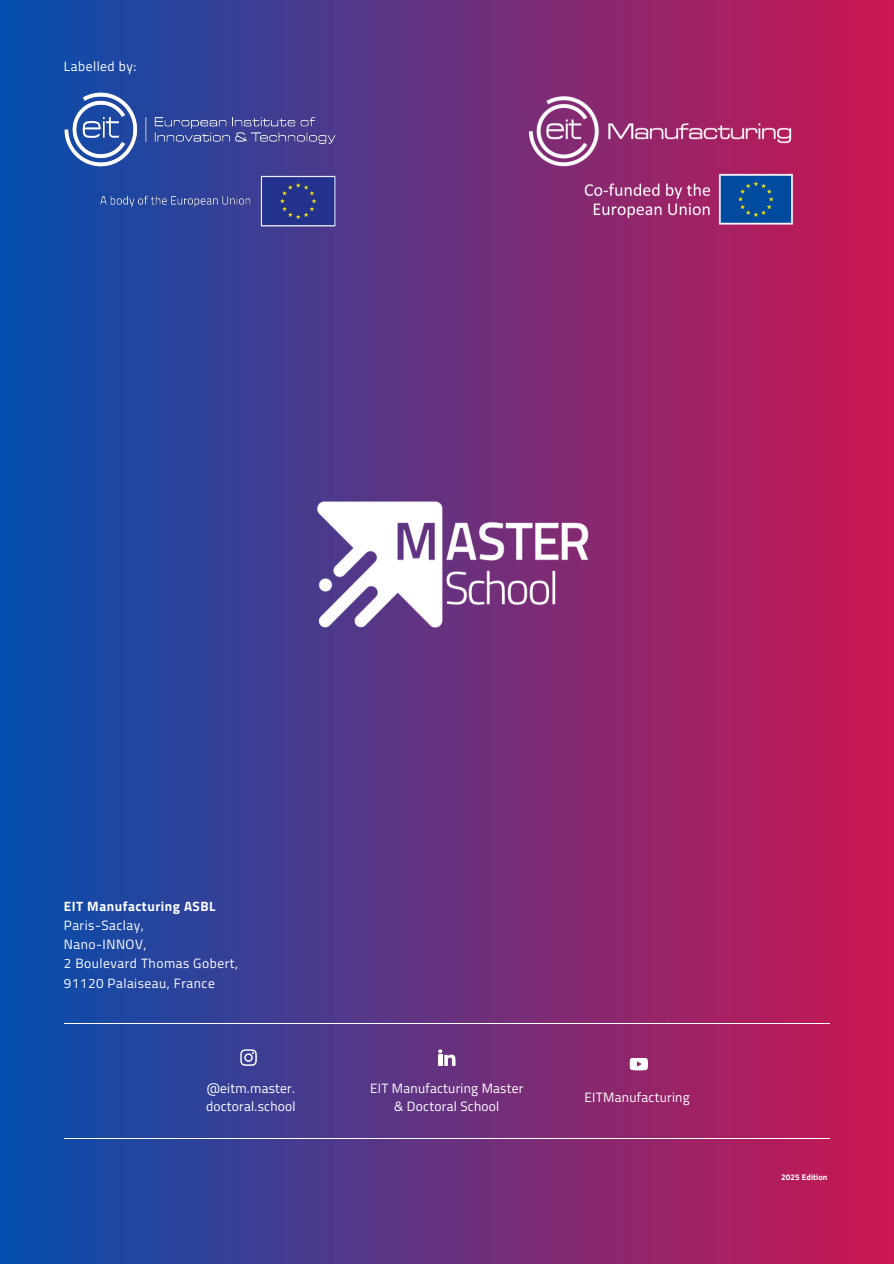
<style>
.page{position:relative;width:894px;height:1264px;background:#fff}
.page>*{position:absolute;margin:0;border:0;box-sizing:border-box;transform-origin:0 0}
.t1{font:13.5px/19.2px "Titillium Web";letter-spacing:.02em;color:#fff}
.t2{font:13.5px "Titillium Web";letter-spacing:.04em;color:#fff}
.t3{font:700 8.25px "Titillium Web";letter-spacing:.01em;color:#fff}
.s1{font-weight:700}
</style>
<div class="page">
<div style="left:0;top:0;width:893px;height:1263px;background:linear-gradient(to right,#034eae,#cb1550)"></div>
<svg style="left:240px;top:1049px;width:17px;height:16px"></svg>
<img style="left:56px;top:86px;width:287px;height:147px">
<svg style="left:438px;top:1049px;width:17px;height:16px"></svg>
<svg style="left:629px;top:1057px;width:18px;height:13px"></svg>
<hr style="left:64px;top:1023px;width:765px;height:1px;background:#fff">
<hr style="left:64px;top:1138px;width:765px;height:1px;background:#fff">
<img style="left:488px;top:67px;width:343px;height:185px">
<img style="left:242px;top:485px;width:424px;height:158px">
<h1 class="t2" style="left:64px;top:56px;width:74px">Labelled by:</h1>
<p class="t1" style="left:64px;top:896px;width:176px"><span class="s1">EIT Manufacturing ASBL<br></span>Paris-Saclay,<br>Nano-INNOV,<br>2 Boulevard Thomas Gobert,<br>91120 Palaiseau, France</p>
<p class="t1" style="left:206px;top:1079px;width:91px;line-height:18px">@eitm.master. doctoral.school</p>
<p class="t1" style="left:370px;top:1079px;width:155px;line-height:18px;text-align:center">EIT Manufacturing Master &amp; Doctoral School</p>
<h1 class="t1" style="left:584px;top:1087px;width:107px">EITManufacturing</h1>
<h1 class="t3" style="left:780px;top:1170px;width:48px">2025 Edition</h1>
</div>
